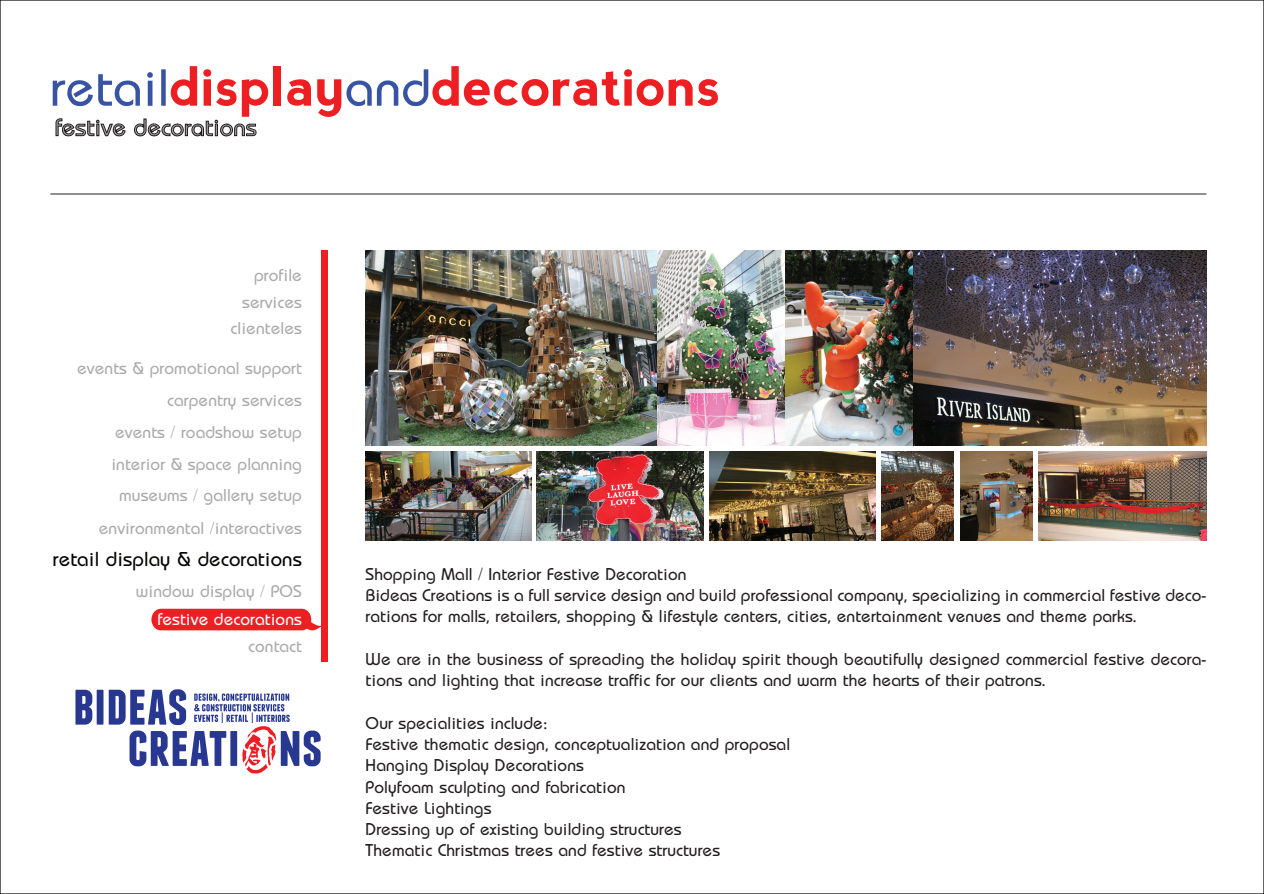
<style>
.page{position:relative;width:1264px;height:894px;background:#fff}
.page>*{position:absolute;margin:0;border:0;box-sizing:border-box;transform-origin:0 0}
.t1{font:700 54px "nevis";color:#ee1f23}
.t2{font:24.75px "Opal";color:#a09f9f}
.t3{font:21px "Opal";color:#040503}
.t4{font:17.7px/21.3px "Opal";color:#231f20}
.t5{font:17.7px/26.5px "Opal";color:#aaabab;text-align:right}
.t6{font:17.7px "Opal";color:#fff}
.s1{font-family:"Opal";font-weight:400;color:#3853a3}
</style>
<div class="page">
<svg style="left:151px;top:608px;width:170px;height:22px"></svg>
<div style="left:321px;top:251px;width:6px;height:411px;background:#ee1f23"></div>
<svg style="left:75px;top:689px;width:17px;height:35px"></svg>
<div style="left:97px;top:689px;width:6px;height:35px;background:#283890"></div>
<svg style="left:109px;top:689px;width:211px;height:84px"></svg>
<svg style="left:56px;top:118px;width:69px;height:18px"></svg>
<svg style="left:134px;top:119px;width:122px;height:17px"></svg>
<hr style="left:50px;top:194px;width:1156px;height:1px;background:#231f20">
<img style="left:365px;top:251px;width:841px;height:194px">
<img style="left:365px;top:451px;width:166px;height:89px">
<img style="left:536px;top:451px;width:167px;height:89px">
<img style="left:709px;top:451px;width:166px;height:89px">
<img style="left:881px;top:451px;width:72px;height:89px">
<img style="left:960px;top:451px;width:72px;height:89px">
<img style="left:1038px;top:451px;width:168px;height:89px">
<h1 class="t1" style="left:50px;top:56px;width:671px"><span class="s1">retail</span>display<span class="s1">and</span>decorations</h1>
<h2 class="t2" style="left:55px;top:113px;width:204px">festive decorations</h2>
<p class="t5" style="left:230px;top:261px;width:73px">profile services clienteles</p>
<p class="t5" style="left:77px;top:354px;width:226px">events &amp; promotional support</p>
<p class="t5" style="left:115px;top:384px;width:188px;line-height:31.8px">carpentry services events / roadshow setup</p>
<p class="t5" style="left:111px;top:450px;width:192px">interior &amp; space planning</p>
<p class="t5" style="left:99px;top:478px;width:205px;line-height:32.7px">museums / gallery setup environmental /interactives</p>
<p class="t3" style="left:53px;top:546px;width:250px">retail display &amp; decorations</p>
<p class="t5" style="left:136px;top:578px;width:168px">window display / POS</p>
<p class="t6" style="left:157px;top:608px;width:146px">festive decorations</p>
<p class="t5" style="left:248px;top:632px;width:55px">contact</p>
<p class="t4" style="left:365px;top:562px;width:842px">Shopping Mall / Interior Festive Decoration<br>Bideas Creations is a full service design and build professional company, specializing in commercial festive deco&shy;rations for malls, retailers, shopping &amp; lifestyle centers, cities, entertainment venues and theme parks.</p>
<p class="t4" style="left:365px;top:648px;width:842px">We are in the business of spreading the holiday spirit though beautifully designed commercial festive decora&shy;tions and lighting that increase traffic for our clients and warm the hearts of their patrons.</p>
<p class="t4" style="left:365px;top:711px;width:426px">Our specialities include:<br>Festive thematic design, conceptualization and proposal Hanging Display Decorations<br>Polyfoam sculpting and fabrication<br>Festive Lightings<br>Dressing up of existing building structures<br>Thematic Christmas trees and festive structures</p>
</div>
